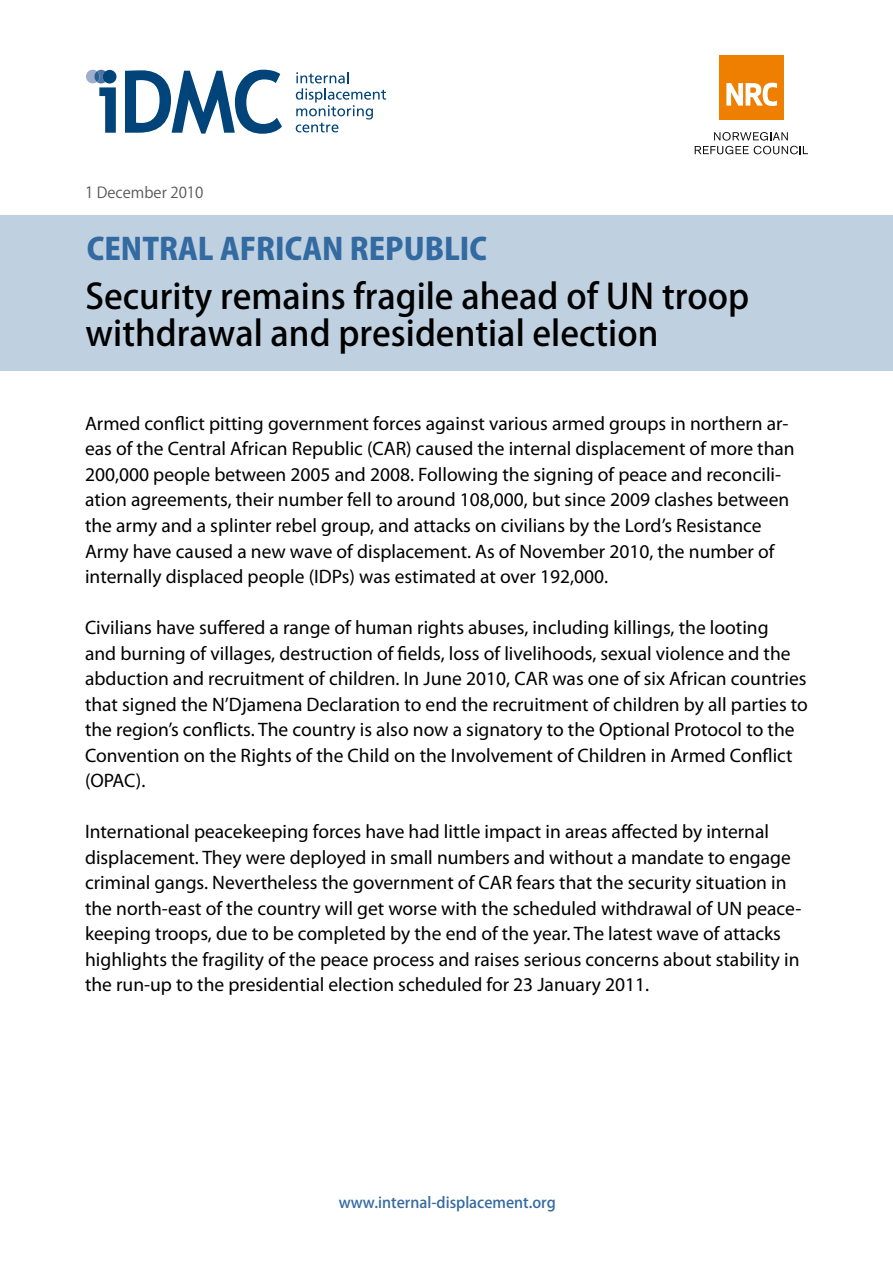
<style>
.page{position:relative;width:893px;height:1263px;background:#fff}
.page>*{position:absolute;margin:0;border:0;box-sizing:border-box;transform-origin:0 0}
.t1{font:500 34.5px/37.5px "Koz Go Pro";color:#000}
.t2{font:800 30px "Koz Go Pro";color:#336aa1}
.t3{font:19.5px/25.5px "Myriad Pro";color:#000}
.t4{font:500 15px "Koz Go Pro";color:#336aa1}
.t5{font:15px "Koz Go Pro";color:#58585a}
.s1{font-size:15.45px}
</style>
<div class="page">
<div style="left:0;top:215px;width:893px;height:155px;background:#bfd1e0"></div>
<svg style="left:125px;top:70px;width:157px;height:64px"></svg>
<svg style="left:86px;top:70px;width:30px;height:63px"></svg>
<svg style="left:94px;top:71px;width:6px;height:11px"></svg>
<svg style="left:296px;top:72px;width:90px;height:60px"></svg>
<div style="left:719px;top:55px;width:64px;height:65px;background:#ee7f00"></div>
<svg style="left:726px;top:83px;width:51px;height:23px"></svg>
<svg style="left:695px;top:132px;width:113px;height:22px"></svg>
<p class="t5" style="left:85px;top:182px;width:120px"><span class="s1">1</span> December 20<span class="s1">1</span>0</p>
<h2 class="t2" style="left:87px;top:230px;width:402px">CENTRAL AFRICAN REPUBLIC</h2>
<h1 class="t1" style="left:86px;top:279px;width:665px">Security remains fragile ahead of UN troop withdrawal and presidential election</h1>
<p class="t3" style="left:85px;top:410px;width:711px">Armed conflict pitting government forces against various armed groups in northern ar&shy;eas of the Central African Republic (CAR) caused the internal displacement of more than 200,000 people between 2005 and 2008. Following the signing of peace and reconcili&shy;ation agreements, their number fell to around 108,000, but since 2009 clashes between the army and a splinter rebel group, and attacks on civilians by the Lord’s Resistance Army have caused a new wave of displacement. As of November 2010, the number of internally displaced people (IDPs) was estimated at over 192,000.</p>
<p class="t3" style="left:85px;top:614px;width:724px">Civilians have suffered a range of human rights abuses, including killings, the looting<br>and burning of villages, destruction of fields, loss of livelihoods, sexual violence and the abduction and recruitment of children. In June 2010, CAR was one of six African countries that signed the N’Djamena Declaration to end the recruitment of children by all parties to the region’s conflicts. The country is also now a signatory to the Optional Protocol to the Convention on the Rights of the Child on the Involvement of Children in Armed Conflict (OPAC).</p>
<p class="t3" style="left:85px;top:818px;width:718px">International peacekeeping forces have had little impact in areas affected by internal displacement. They were deployed in small numbers and without a mandate to engage criminal gangs. Nevertheless the government of CAR fears that the security situation in the north-east of the country will get worse with the scheduled withdrawal of UN peace&shy;keeping troops, due to be completed by the end of the year. The latest wave of attacks highlights the fragility of the peace process and raises serious concerns about stability in the run-up to the presidential election scheduled for 23 January 2011.</p>
<p class="t4" style="left:339px;top:1192px;width:218px">www.internal-displacement.org</p>
</div>
